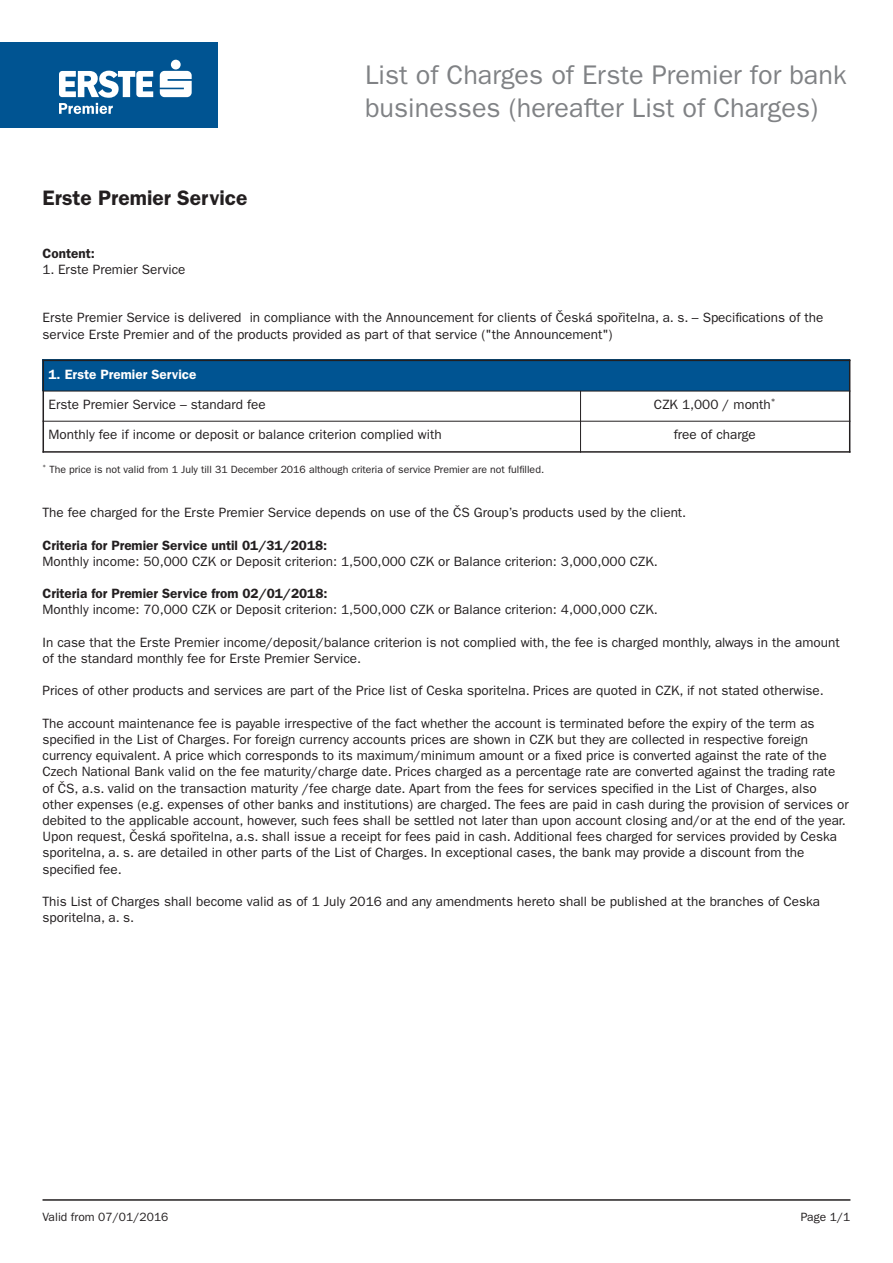
<style>
.page{position:relative;width:893px;height:1263px;background:#fff}
.page>*{position:absolute;margin:0;border:0;box-sizing:border-box;transform-origin:0 0}
.t1{font:27px/32.4px "ITC Franklin Gothic Std";color:#808285}
.t2{font:600 21px "ITC Franklin Gothic Std";color:#231f20}
.t3{font:13.5px/16.2px "ITC Franklin Gothic Std";color:#231f20}
.t4{font:600 13.5px "ITC Franklin Gothic Std";color:#231f20}
.t5{font:600 13.5px "ITC Franklin Gothic Std";color:#fff}
.t6{font:12px "ITC Franklin Gothic Std";color:#231f20}
.t7{font:10.5px "ITC Franklin Gothic Std";color:#231f20}
</style>
<div class="page">
<hr style="left:43px;top:1199px;width:807px;height:2px;background:#231f20">
<div style="left:0;top:43px;width:217px;height:85px;background:#005492"></div>
<svg style="left:59px;top:71px;width:94px;height:43px"></svg>
<svg style="left:160px;top:60px;width:32px;height:37px"></svg>
<div style="left:43px;top:360px;width:807px;height:31px;background:#005492"></div>
<hr style="left:43px;top:360px;width:1px;height:93px;background:#231f20">
<hr style="left:580px;top:391px;width:1px;height:62px;background:#231f20">
<hr style="left:849px;top:360px;width:1px;height:93px;background:#231f20">
<hr style="left:43px;top:360px;width:807px;height:1px;background:#231f20">
<hr style="left:43px;top:391px;width:807px;height:1px;background:#231f20">
<hr style="left:43px;top:421px;width:807px;height:1px;background:#231f20">
<hr style="left:43px;top:451px;width:807px;height:2px;background:#231f20">
<h2 class="t2" style="left:43px;top:190px;width:207px">Erste Premier Service</h2>
<h1 class="t1" style="left:365px;top:61px;width:483px">List of Charges of Erste Premier for bank businesses (hereafter List of Charges)</h1>
<p class="t4" style="left:43px;top:248px;width:54px">Content:</p>
<p class="t3" style="left:43px;top:262px;width:145px">1. Erste Premier Service</p>
<p class="t3" style="left:43px;top:311px;width:782px">Erste Premier Service is delivered in compliance with the Announcement for clients of Česká spořitelna, a. s. – Specifications of the service Erste Premier and of the products provided as part of that service ("the Announcement")</p>
<p class="t5" style="left:49px;top:369px;width:150px">1. Erste Premier Service</p>
<p class="t3" style="left:49px;top:397px;width:219px">Erste Premier Service – standard fee</p>
<p class="t3" style="left:654px;top:397px;width:123px">CZK 1,000 / month<sup>*</sup></p>
<p class="t3" style="left:49px;top:427px;width:395px">Monthly fee if income or deposit or balance criterion complied with</p>
<p class="t3" style="left:674px;top:427px;width:83px">free of charge</p>
<p class="t7" style="left:43px;top:465px;width:503px"><sup>*</sup> The price is not valid from 1 July till 31 December 2016 although criteria of service Premier are not fulfilled.</p>
<p class="t3" style="left:43px;top:506px;width:645px">The fee charged for the Erste Premier Service depends on use of the ČS Group’s products used by the client.</p>
<p class="t4" style="left:43px;top:540px;width:286px">Criteria for Premier Service until 01/31/2018:</p>
<p class="t3" style="left:43px;top:554px;width:617px">Monthly income: 50,000 CZK or Deposit criterion: 1,500,000 CZK or Balance criterion: 3,000,000 CZK.</p>
<p class="t4" style="left:43px;top:589px;width:286px">Criteria for Premier Service from 02/01/2018:</p>
<p class="t3" style="left:43px;top:603px;width:617px">Monthly income: 70,000 CZK or Deposit criterion: 1,500,000 CZK or Balance criterion: 4,000,000 CZK.</p>
<p class="t3" style="left:43px;top:635px;width:799px">In case that the Erste Premier income/deposit/balance criterion is not complied with, the fee is charged monthly, always in the amount of the standard monthly fee for Erste Premier Service.</p>
<p class="t3" style="left:43px;top:684px;width:783px">Prices of other products and services are part of the Price list of Ceska sporitelna. Prices are quoted in CZK, if not stated otherwise.</p>
<p class="t3" style="left:43px;top:716px;width:808px">The account maintenance fee is payable irrespective of the fact whether the account is terminated before the expiry of the term as specified in the List of Charges. For foreign currency accounts prices are shown in CZK but they are collected in respective foreign currency equivalent. A price which corresponds to its maximum/minimum amount or a fixed price is converted against the rate of the Czech National Bank valid on the fee maturity/charge date. Prices charged as a percentage rate are converted against the trading rate of ČS, a.s. valid on the transaction maturity /fee charge date. Apart from the fees for services specified in the List of Charges, also other expenses (e.g. expenses of other banks and institutions) are charged. The fees are paid in cash during the provision of services or debited to the applicable account, however, such fees shall be settled not later than upon account closing and/or at the end of the year.<br>Upon request, Česká spořitelna, a.s. shall issue a receipt for fees paid in cash. Additional fees charged for services provided by Ceska sporitelna, a. s. are detailed in other parts of the List of Charges. In exceptional cases, the bank may provide a discount from the specified fee.</p>
<p class="t3" style="left:43px;top:894px;width:779px">This List of Charges shall become valid as of 1 July 2016 and any amendments hereto shall be published at the branches of Ceska sporitelna, a. s.</p>
<p class="t6" style="left:43px;top:1212px;width:127px">Valid from 07/01/2016</p>
<p class="t6" style="left:801px;top:1212px;width:51px">Page 1/1</p>
</div>
